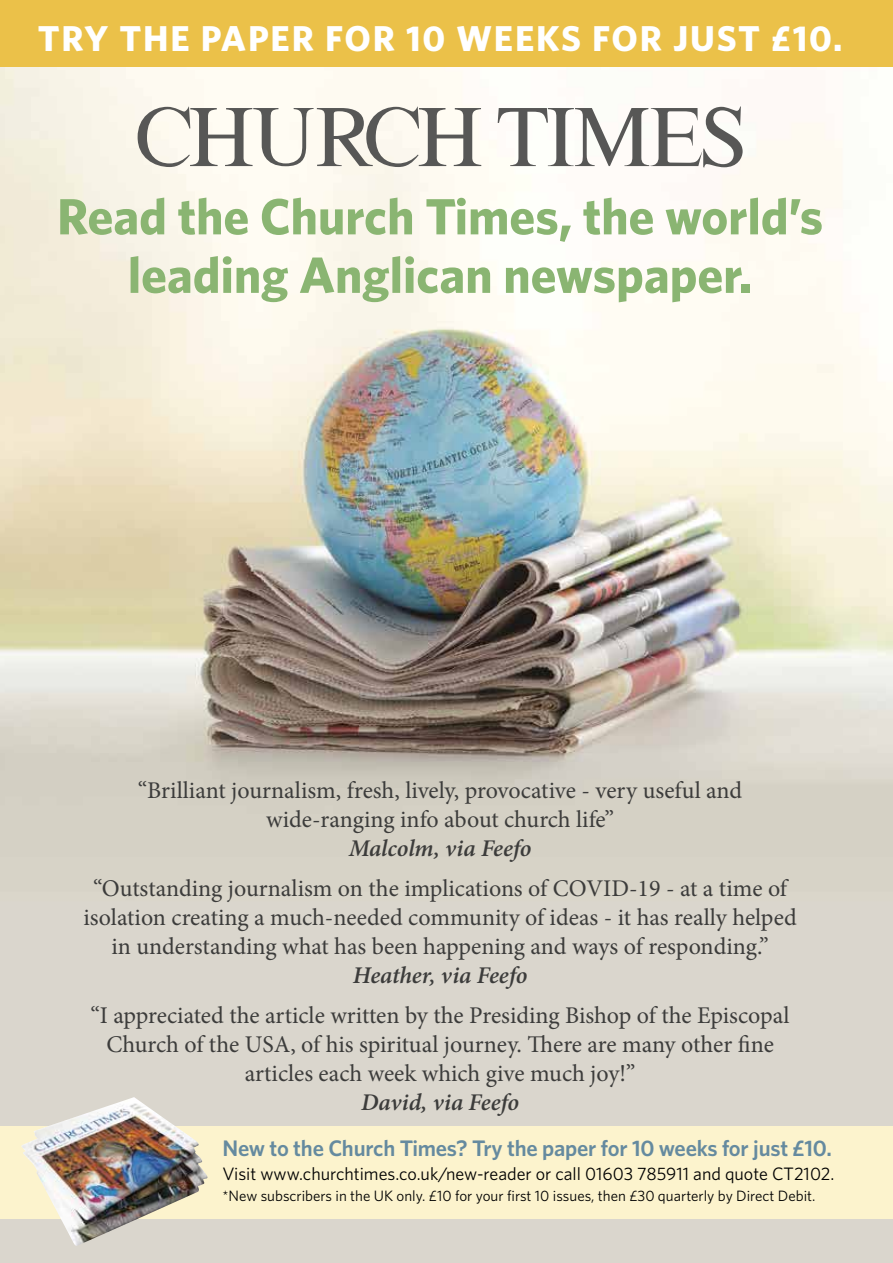
<style>
.page{position:relative;width:893px;height:1263px;background:#fff}
.page>*{position:absolute;margin:0;border:0;box-sizing:border-box;transform-origin:0 0}
.t1{font:700 51px/58.5px "Whitney";color:#8ab572;text-align:center}
.t2{font:700 36px "Whitney";letter-spacing:.05em;color:#fff}
.t3{font:24px/28.8px "Minion Pro";letter-spacing:-.005em;color:#3c3c3b;text-align:center}
.t4{font:italic 600 24px "Minion Pro";letter-spacing:-.005em;color:#3c3c3b}
.t5{font:600 22.5px "Whitney";letter-spacing:-.01em;color:#658a9f}
.t6{font:18px "Whitney";color:#000}
.t7{font:15px "Whitney";color:#000}
</style>
<div class="page">
<img style="left:0;top:67px;width:893px;height:1196px">
<div style="left:0;top:1127px;width:893px;height:92px;background:#fcf3cd"></div>
<svg style="left:138px;top:107px;width:605px;height:60px"></svg>
<img style="left:21px;top:1097px;width:187px;height:149px">
<div style="left:0;top:0;width:893px;height:67px;background:#ebc149"></div>
<svg style="left:886px;top:1260px;width:7px;height:3px"></svg>
<h2 class="t2" style="left:38px;top:22px;width:806px">TRY THE PAPER FOR 10 WEEKS FOR JUST £10.</h2>
<h1 class="t1" style="left:57px;top:190px;width:768px">Read the Church Times, the world’s leading Anglican newspaper.</h1>
<p class="t3" style="left:138px;top:778px;width:606px">“Brilliant journalism, fresh, lively, provocative - very useful and wide-ranging info about church life”</p>
<p class="t4" style="left:349px;top:838px;width:184px">Malcolm, via Feefo</p>
<p class="t3" style="left:83px;top:876px;width:715px">“Outstanding journalism on the implications of COVID-19 - at a time of isolation creating a much-needed community of ideas - it has really helped in understanding what has been happening and ways of responding.”</p>
<p class="t4" style="left:353px;top:966px;width:176px">Heather, via Feefo</p>
<p class="t3" style="left:91px;top:1003px;width:700px">“I appreciated the article written by the Presiding Bishop of the Episcopal<br>Church of the USA, of his spiritual journey. There are many other fine articles each week which give much joy!”</p>
<p class="t4" style="left:361px;top:1093px;width:160px">David, via Feefo</p>
<p class="t5" style="left:222px;top:1138px;width:611px">New to the Church Times? Try the paper for 10 weeks for just £10.</p>
<p class="t6" style="left:222px;top:1166px;width:614px">Visit www.churchtimes.co.uk/new-reader or call 01603 785911 and quote CT2102.</p>
<p class="t7" style="left:222px;top:1189px;width:594px">*New subscribers in the UK only. £10 for your first 10 issues, then £30 quarterly by Direct Debit.</p>
</div>
